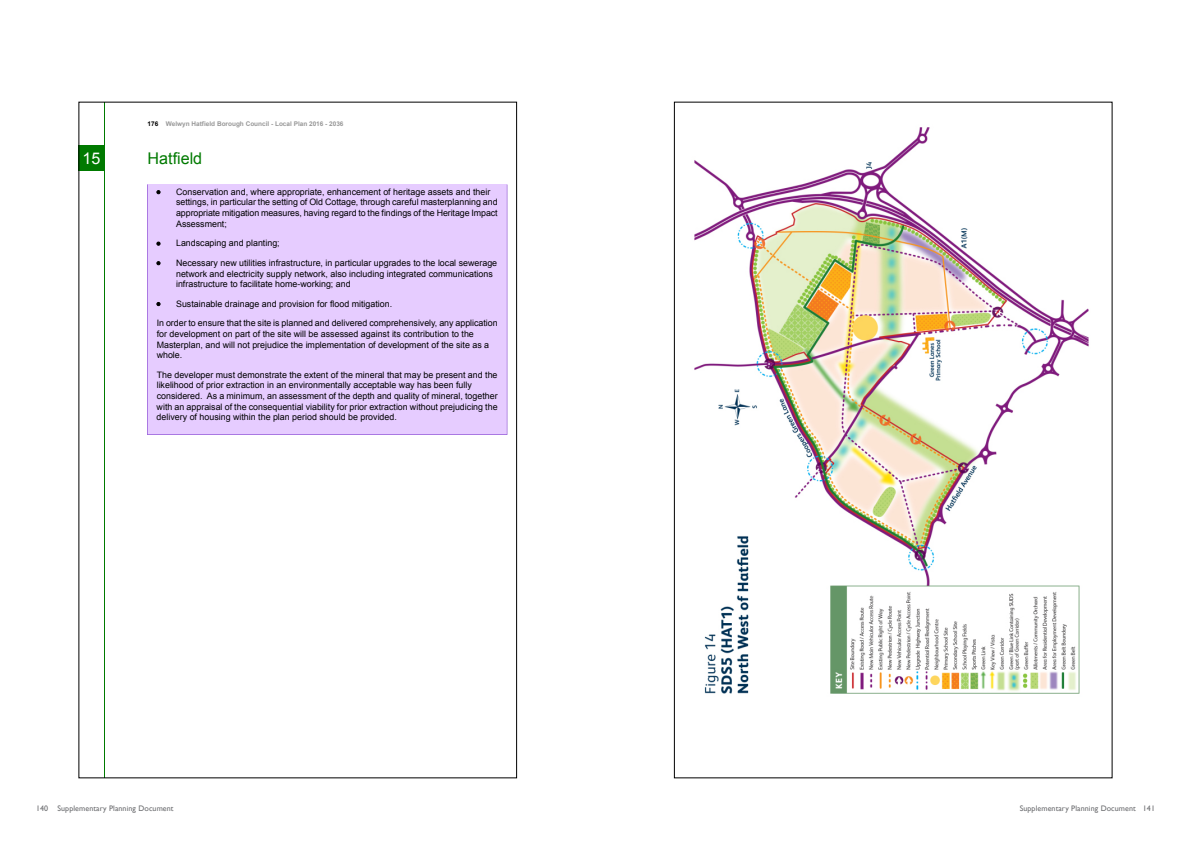
<style>
.page{position:relative;width:1191px;height:842px;background:#fff}
.page>*{position:absolute;margin:0;border:0;box-sizing:border-box;transform-origin:0 0}
.t1{font:16.1px "Arial";color:#007a00}
.t2{font:16.1px "Arial";color:#fff}
.t3{font:8.9px/10.7px "Arial";color:#000}
.t4{font:8px "Gill Sans";letter-spacing:.01em;color:#6c6d70}
.t5{font:700 6.5px "Arial";color:#989898}
.s1{color:#000}
</style>
<div class="page">
<div style="left:147px;top:184px;width:361px;height:251px;background:#e6ccff"></div>
<div style="left:79px;top:146px;width:25px;height:25px;background:#007a00"></div>
<hr style="left:104px;top:102px;width:1px;height:676px;background:#007a00">
<img style="left:694px;top:127px;width:395px;height:567px">
<p class="t5" style="left:147px;top:119px;width:197px"><span class="s1">176</span> Welwyn Hatfield Borough Council - Local Plan 2016 - 2036</p>
<h1 class="t2" style="left:82px;top:148px;width:19px">15</h1>
<h1 class="t1" style="left:147px;top:148px;width:56px">Hatfield</h1>
<p class="t3" style="left:176px;top:186px;width:323px">Conservation and, where appropriate, enhancement of heritage assets and their settings, in particular the setting of Old Cottage, through careful masterplanning and appropriate mitigation measures, having regard to the findings of the Heritage Impact Assessment;</p>
<p class="t3" style="left:176px;top:234px;width:323px;line-height:19.5px">Landscaping and planting;<br>Necessary new utilities infrastructure, in particular upgrades to the local sewerage</p>
<p class="t3" style="left:176px;top:268px;width:318px">network and electricity supply network, also including integrated communications infrastructure to facilitate home-working; and</p>
<p class="t3" style="left:157px;top:294px;width:342px;line-height:19.5px;text-indent:19px">Sustainable drainage and provision for flood mitigation.<br>In order to ensure that the site is planned and delivered comprehensively, any application</p>
<p class="t3" style="left:157px;top:328px;width:334px">for development on part of the site will be assessed against its contribution to the<br>Masterplan, and will not prejudice the implementation of development of the site as a whole.</p>
<p class="t3" style="left:157px;top:369px;width:342px">The developer must demonstrate the extent of the mineral that may be present and the likelihood of prior extraction in an environmentally acceptable way has been fully considered. As a minimum, an assessment of the depth and quality of mineral, together with an appraisal of the consequential viability for prior extraction without prejudicing the delivery of housing within the plan period should be provided.</p>
<p class="t4" style="left:36px;top:804px;width:139px">140 Supplementary Planning Document</p>
<p class="t4" style="left:1019px;top:804px;width:137px">Supplementary Planning Document 141</p>
</div>
